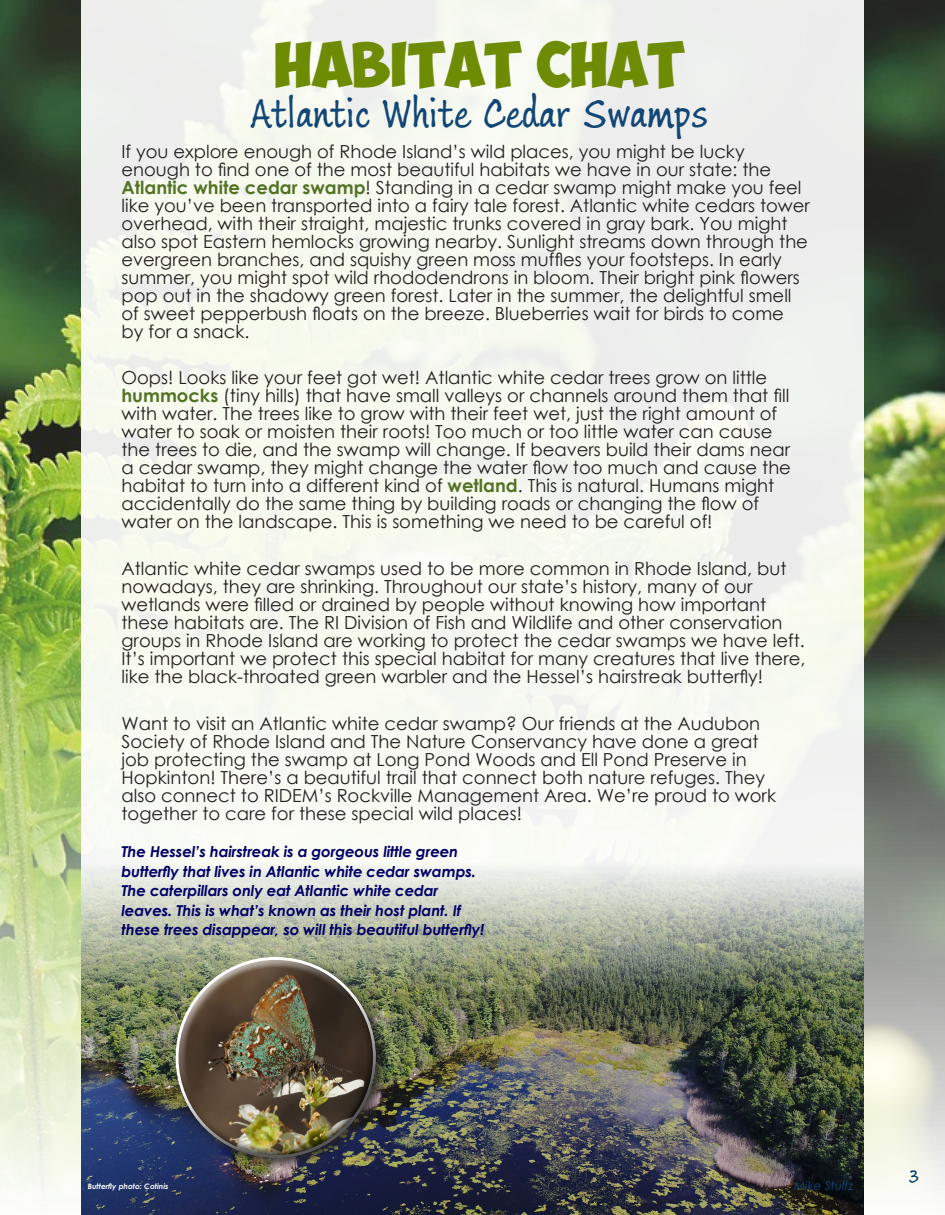
<style>
.page{position:relative;width:945px;height:1215px;background:#fff}
.page>*{position:absolute;margin:0;border:0;box-sizing:border-box;transform-origin:0 0}
.t1{font:45px "Ink Journal";color:#114676}
.t2{font:700 45px "Obelix Pro";color:#6e8c03}
.t3{font:21px "Ink Journal";color:#003562}
.t4{font:18px/18px "Century Gothic";color:#231f20}
.t5{font:italic 700 15px/19.5px "Century Gothic";letter-spacing:-.01em;color:#006}
.t6{font:italic 12px "Century Gothic";color:#114676}
.t7{font:italic 700 7.5px "Century Gothic";color:#fff}
.s1{font-weight:700;color:#537324}
</style>
<div class="page">
<img style="left:0;top:0;width:945px;height:1191px">
<div style="left:81px;top:0;width:783px;height:1215px;background:#f6f9ee"></div>
<img style="left:81px;top:866px;width:783px;height:349px">
<div style="left:172px;top:953px;width:217px;height:218px;background:#231f20;opacity:.75"></div>
<div style="left:174px;top:954px;width:195px;height:157px;background:#fff;opacity:.75"></div>
<div style="left:178px;top:988px;width:200px;height:172px;background:#231f20;opacity:.75"></div>
<p class="t2" style="left:275px;top:46px;width:411px">HABITAT CHAT</p>
<p class="t1" style="left:251px;top:86px;width:459px">Atlantic White Cedar Swamps</p>
<p class="t4" style="left:122px;top:142px;width:690px">If you explore enough of Rhode Island’s wild places, you might be lucky enough to find one of the most beautiful habitats we have in our state: the <span class="s1">Atlantic white cedar swamp</span>! Standing in a cedar swamp might make you feel like you’ve been transported into a fairy tale forest. Atlantic white cedars tower overhead, with their straight, majestic trunks covered in gray bark. You might also spot Eastern hemlocks growing nearby. Sunlight streams down through the evergreen branches, and squishy green moss muffles your footsteps. In early summer, you might spot wild rhododendrons in bloom. Their bright pink flowers pop out in the shadowy green forest. Later in the summer, the delightful smell of sweet pepperbush floats on the breeze. Blueberries wait for birds to come by for a snack.</p>
<p class="t4" style="left:122px;top:369px;width:671px">Oops! Looks like your feet got wet! Atlantic white cedar trees grow on little <span class="s1">hummocks</span> (tiny hills) that have small valleys or channels around them that fill with water. The trees like to grow with their feet wet, just the right amount of water to soak or moisten their roots! Too much or too little water can cause the trees to die, and the swamp will change. If beavers build their dams near a cedar swamp, they might change the water flow too much and cause the habitat to turn into a different kind of <span class="s1">wetland</span>. This is natural. Humans might accidentally do the same thing by building roads or changing the flow of water on the landscape. This is something we need to be careful of!</p>
<p class="t4" style="left:122px;top:559px;width:685px">Atlantic white cedar swamps used to be more common in Rhode Island, but nowadays, they are shrinking. Throughout our state’s history, many of our wetlands were filled or drained by people without knowing how important these habitats are. The RI Division of Fish and Wildlife and other conservation groups in Rhode Island are working to protect the cedar swamps we have left.<br>It’s important we protect this special habitat for many creatures that live there, like the black-throated green warbler and the Hessel’s hairstreak butterfly!</p>
<p class="t4" style="left:122px;top:714px;width:656px">Want to visit an Atlantic white cedar swamp? Our friends at the Audubon Society of Rhode Island and The Nature Conservancy have done a great job protecting the swamp at Long Pond Woods and Ell Pond Preserve in Hopkinton! There’s a beautiful trail that connect both nature refuges. They also connect to RIDEM’s Rockville Management Area. We’re proud to work together to care for these special wild places!</p>
<p class="t5" style="left:122px;top:841px;width:364px">The Hessel’s hairstreak is a gorgeous little green butterfly that lives in Atlantic white cedar swamps.<br>The caterpillars only eat Atlantic white cedar leaves. This is what’s known as their host plant. If these trees disappear, so will this beautiful butterfly!</p>
<p class="t7" style="left:88px;top:1181px;width:82px">Butterfly photo: Cotinis</p>
<p class="t6" style="left:794px;top:1178px;width:61px">Mike Stultz</p>
<p class="t3" style="left:909px;top:1162px;width:12px">3</p>
</div>
